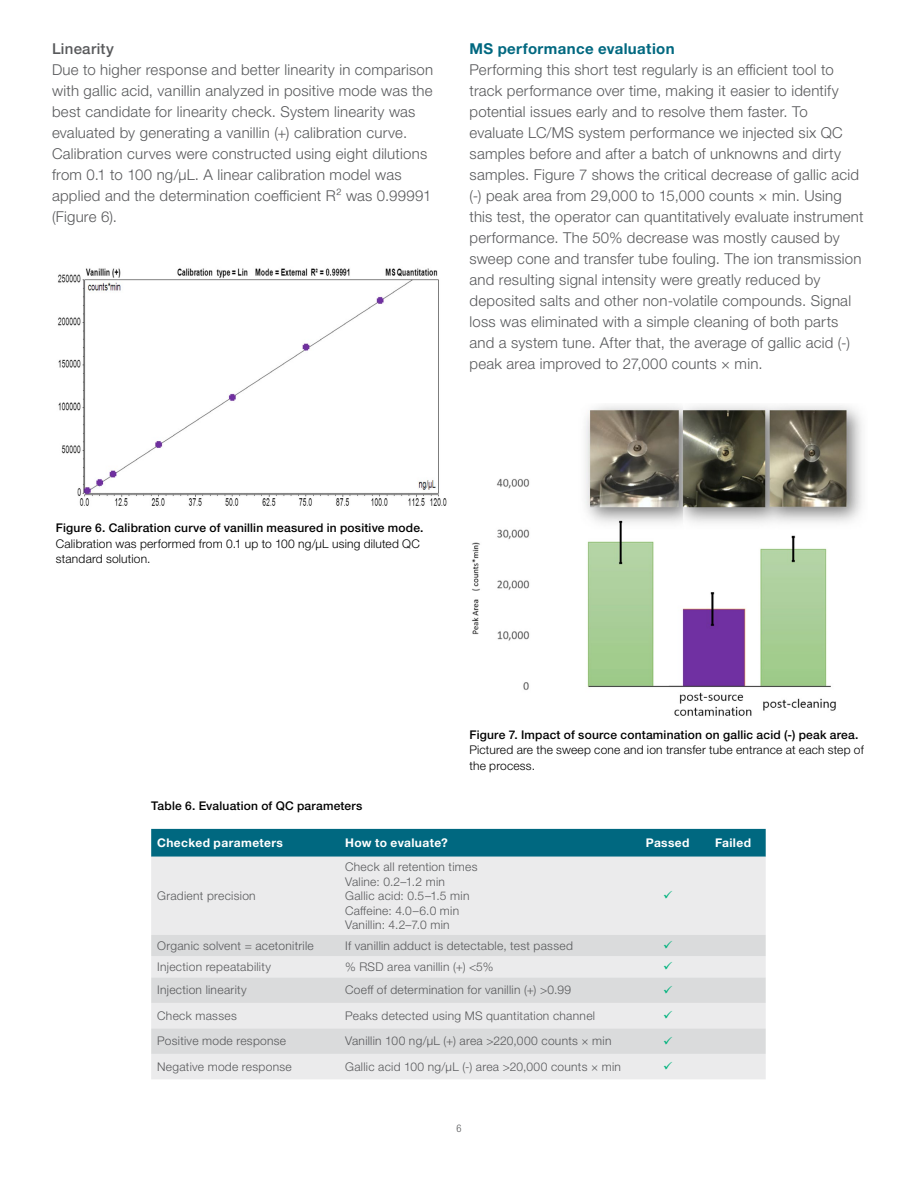
<style>
.page{position:relative;width:918px;height:1188px;background:#fff}
.page>*{position:absolute;margin:0;border:0;box-sizing:border-box;transform-origin:0 0}
.t1{font:300 15px/21px "Helvetica Neue LTW1 G";letter-spacing:.015em;color:#58595b}
.t2{font:700 15px "Helvetica Neue LTW1 G";letter-spacing:.025em;color:#006880}
.t3{font:500 15px "Helvetica Neue LTW1 G";letter-spacing:.02em;color:#58595b}
.t4{font:300 12px/14.4px "Helvetica Neue LTW1 G";letter-spacing:.025em;color:#58595b}
.t5{font:500 12px "Helvetica Neue LTW1 G";letter-spacing:.015em;color:#000}
.t6{font:300 12px/15.8px "Helvetica Neue LTW1 G";letter-spacing:.015em;color:#000}
.t7{font:700 12px "Helvetica Neue LTW1 G";letter-spacing:.03em;color:#fff}
.t8{font:300 condensed 10.5px "Helvetica Neue LTW1 G";color:#58595b}
</style>
<div class="page">
<img style="left:58px;top:268px;width:389px;height:238px">
<div style="left:151px;top:829px;width:615px;height:28px;background:#006880"></div>
<div style="left:151px;top:857px;width:615px;height:222px;background:#ebebec"></div>
<svg style="left:151px;top:935px;width:615px;height:119px;fill:#dadbdc"></svg>
<img style="left:472px;top:405px;width:390px;height:311px">
<svg style="left:664px;top:891px;width:8px;height:8px"></svg>
<svg style="left:664px;top:941px;width:8px;height:8px"></svg>
<svg style="left:664px;top:962px;width:8px;height:8px"></svg>
<svg style="left:664px;top:985px;width:8px;height:8px"></svg>
<svg style="left:664px;top:1011px;width:8px;height:8px"></svg>
<svg style="left:664px;top:1036px;width:8px;height:8px"></svg>
<svg style="left:664px;top:1062px;width:8px;height:8px"></svg>
<p class="t3" style="left:52px;top:40px;width:63px">Linearity</p>
<p class="t1" style="left:52px;top:59px;width:383px">Due to higher response and better linearity in comparison with gallic acid, vanillin analyzed in positive mode was the best candidate for linearity check. System linearity was evaluated by generating a vanillin (+) calibration curve.<br>Calibration curves were constructed using eight dilutions from 0.1 to 100 ng/µL. A linear calibration model was applied and the determination coefficient R² was 0.99991 (Figure 6).</p>
<p class="t2" style="left:469px;top:39px;width:207px">MS performance evaluation</p>
<p class="t1" style="left:469px;top:59px;width:396px">Performing this short test regularly is an efficient tool to track performance over time, making it easier to identify potential issues early and to resolve them faster. To evaluate LC/MS system performance we injected six QC samples before and after a batch of unknowns and dirty samples. Figure 7 shows the critical decrease of gallic acid (-) peak area from 29,000 to 15,000 counts × min. Using this test, the operator can quantitatively evaluate instrument performance. The 50% decrease was mostly caused by sweep cone and transfer tube fouling. The ion transmission and resulting signal intensity were greatly reduced by deposited salts and other non-volatile compounds. Signal loss was eliminated with a simple cleaning of both parts and a system tune. After that, the average of gallic acid (-) peak area improved to 27,000 counts × min.</p>
<p class="t5" style="left:56px;top:520px;width:369px">Figure 6. Calibration curve of vanillin measured in positive mode.</p>
<p class="t6" style="left:56px;top:535px;width:365px">Calibration was performed from 0.1 up to 100 ng/µL using diluted QC standard solution.</p>
<p class="t5" style="left:469px;top:727px;width:391px">Figure 7. Impact of source contamination on gallic acid (-) peak area.</p>
<p class="t6" style="left:469px;top:742px;width:396px">Pictured are the sweep cone and ion transfer tube entrance at each step of the process.</p>
<p class="t5" style="left:151px;top:799px;width:213px">Table 6. Evaluation of QC parameters</p>
<p class="t7" style="left:157px;top:835px;width:127px">Checked parameters</p>
<p class="t7" style="left:345px;top:835px;width:104px">How to evaluate?</p>
<p class="t7" style="left:646px;top:835px;width:45px">Passed</p>
<p class="t7" style="left:715px;top:835px;width:38px">Failed</p>
<p class="t4" style="left:157px;top:889px;width:100px">Gradient precision</p>
<p class="t4" style="left:345px;top:860px;width:134px">Check all retention times<br>Valine: 0.2–1.2 min<br>Gallic acid: 0.5–1.5 min<br>Caffeine: 4.0–6.0 min<br>Vanillin: 4.2–7.0 min</p>
<p class="t4" style="left:157px;top:938px;width:158px">Organic solvent = acetonitrile</p>
<p class="t4" style="left:345px;top:938px;width:229px">If vanillin adduct is detectable, test passed</p>
<p class="t4" style="left:157px;top:960px;width:115px">Injection repeatability</p>
<p class="t4" style="left:345px;top:960px;width:150px">% RSD area vanillin (+) &lt;5%</p>
<p class="t4" style="left:157px;top:983px;width:91px">Injection linearity</p>
<p class="t4" style="left:345px;top:983px;width:228px">Coeff of determination for vanillin (+) &gt;0.99</p>
<p class="t4" style="left:157px;top:1008px;width:81px">Check masses</p>
<p class="t4" style="left:345px;top:1008px;width:252px">Peaks detected using MS quantitation channel</p>
<p class="t4" style="left:157px;top:1034px;width:130px">Positive mode response</p>
<p class="t4" style="left:345px;top:1034px;width:268px">Vanillin 100 ng/µL (+) area &gt;220,000 counts × min</p>
<p class="t4" style="left:157px;top:1059px;width:136px">Negative mode response</p>
<p class="t4" style="left:345px;top:1059px;width:277px">Gallic acid 100 ng/µL (-) area &gt;20,000 counts × min</p>
<p class="t8" style="left:456px;top:1122px;width:7px">6</p>
</div>
